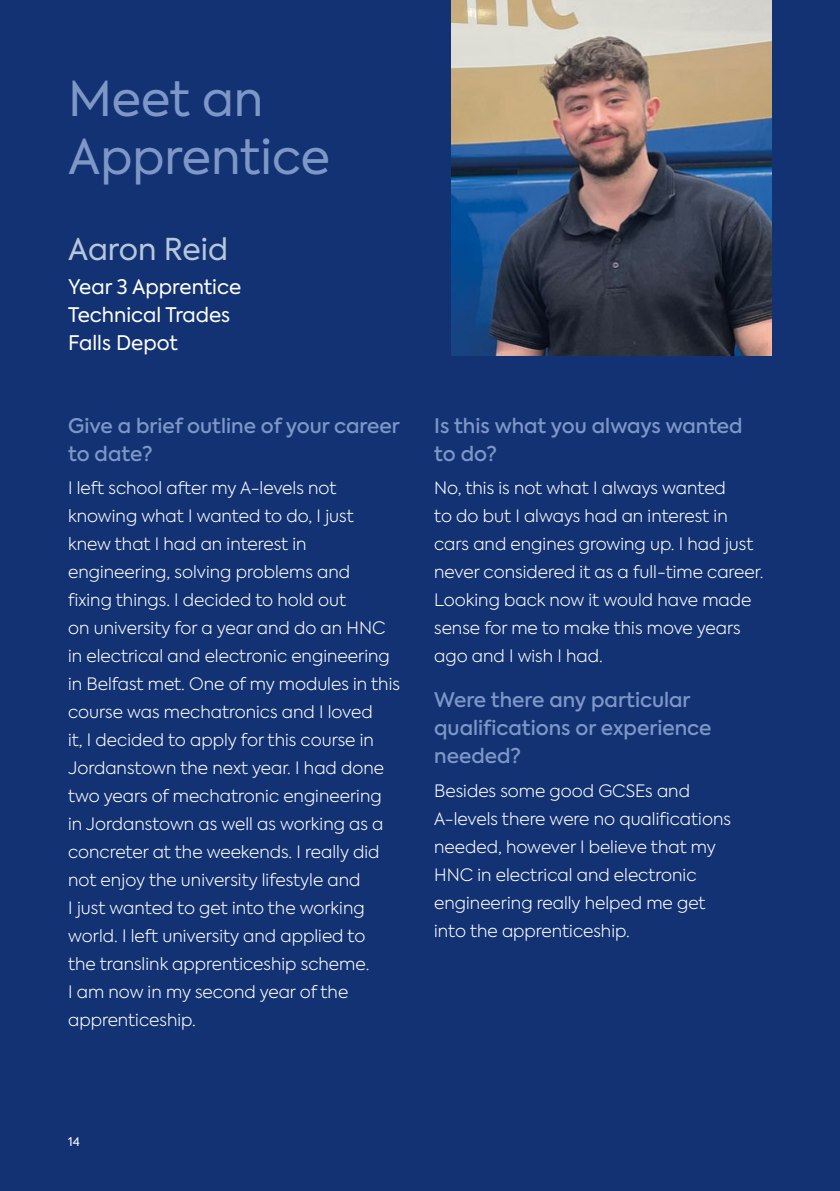
<style>
.page{position:relative;width:840px;height:1191px;background:#fff}
.page>*{position:absolute;margin:0;border:0;box-sizing:border-box;transform-origin:0 0}
.t1{font:48px/57.6px "Axiforma";color:#7d97c6}
.t2{font:30px "Axiforma";color:#b7c8da}
.t3{font:500 20px/28px "Axiforma";color:#7d97c6}
.t4{font:20px/28px "Axiforma";color:#fff}
.t5{font:300 17px/28px "Axiforma";color:#fff}
.t6{font:12px "Axiforma";color:#fff}
</style>
<div class="page">
<div style="left:0;top:0;width:839px;height:1191px;background:#123274"></div>
<img style="left:451px;top:0;width:320px;height:356px">
<h1 class="t1" style="left:68px;top:71px;width:263px">Meet an<br>Apprentice</h1>
<h2 class="t2" style="left:68px;top:230px;width:161px">Aaron Reid</h2>
<p class="t4" style="left:68px;top:273px;width:174px">Year 3 Apprentice<br>Technical Trades<br>Falls Depot</p>
<p class="t3" style="left:68px;top:411px;width:333px">Give a brief outline of your career to date?</p>
<p class="t5" style="left:68px;top:474px;width:333px">I left school after my A-levels not knowing what I wanted to do, I just knew that I had an interest in engineering, solving problems and<br>fixing things. I decided to hold out<br>on university for a year and do an HNC in electrical and electronic engineering in Belfast met. One of my modules in this course was mechatronics and I loved<br>it, I decided to apply for this course in Jordanstown the next year. I had done two years of mechatronic engineering in Jordanstown as well as working as a concreter at the weekends. I really did not enjoy the university lifestyle and<br>I just wanted to get into the working world. I left university and applied to<br>the translink apprenticeship scheme.<br>I am now in my second year of the apprenticeship.</p>
<p class="t3" style="left:434px;top:411px;width:310px">Is this what you always wanted to do?</p>
<p class="t5" style="left:434px;top:474px;width:330px">No, this is not what I always wanted<br>to do but I always had an interest in cars and engines growing up. I had just never considered it as a full-time career.<br>Looking back now it would have made sense for me to make this move years ago and I wish I had.</p>
<p class="t3" style="left:434px;top:686px;width:279px">Were there any particular qualifications or experience needed?</p>
<p class="t5" style="left:434px;top:776px;width:298px">Besides some good GCSEs and<br>A-levels there were no qualifications needed, however I believe that my<br>HNC in electrical and electronic engineering really helped me get into the apprenticeship.</p>
<p class="t6" style="left:68px;top:1134px;width:13px">14</p>
</div>
